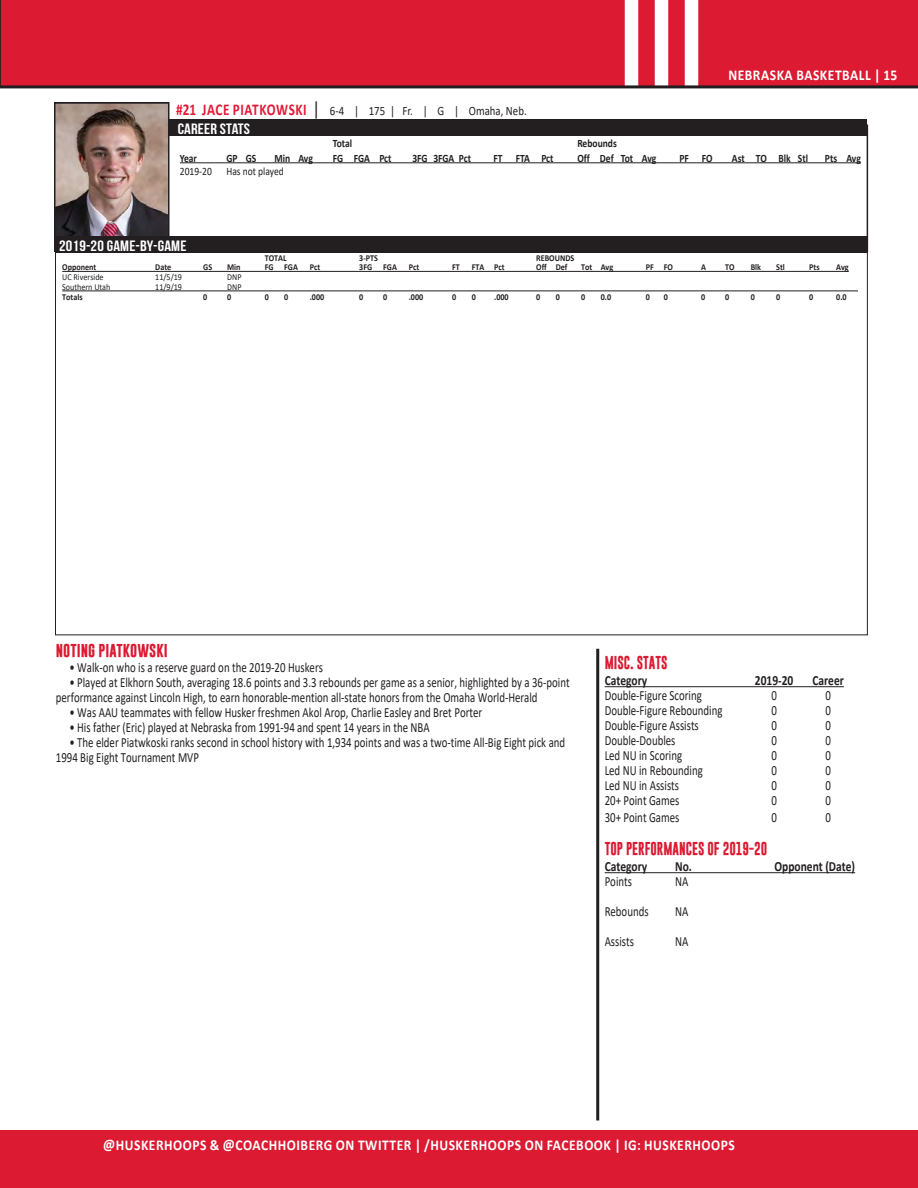
<style>
.page{position:relative;width:918px;height:1188px;background:#fff}
.page>*{position:absolute;margin:0;border:0;box-sizing:border-box;transform-origin:0 0}
.t1{font:700 15px "Calibri";letter-spacing:.04em;color:#fff;scale:.9 1}
.Body_Text{font:700 15px "Bebas Neue";letter-spacing:.01em;color:#fff;scale:1.1 1}
._1{font:14.1px/15px "Calibri";color:#231f20;scale:.77 1}
._1-2{font:700 14.1px "Calibri";color:#231f20;scale:.82 1}
._1-3{font:700 13.5px "Gobold";color:#dc1a32;scale:.9 1}
._1-4{font:700 13.5px "Gobold";color:#dc1a32}
.Body_Text-2{font:12.75px "Calibri";color:#231f20;scale:.85 1}
.Body_Text-3{font:700 11.25px "Calibri";color:#231f20;scale:.85 1}
.Body_Text-4{font:11.25px "Calibri";color:#231f20;scale:.85 1}
.Body_Text-5{font:700 9px "Calibri";color:#231f20;scale:.9 1}
.Body_Text-6{font:9px "Calibri";color:#231f20;scale:.9 1}
.s1{font-weight:700;font-size:16.5px;color:#e51836}
.s2{font-size:19.5px}
</style>
<div class="page">
<div style="left:0;top:0;width:918px;height:85px;background:#dc1a32"></div>
<div style="left:625px;top:0;width:13px;height:94px;background:#fff"></div>
<div style="left:655px;top:0;width:13px;height:94px;background:#fff"></div>
<div style="left:685px;top:0;width:13px;height:94px;background:#fff"></div>
<div style="left:15px;top:1130px;width:903px;height:58px;background:#dc1a32"></div>
<div style="left:0;top:1130px;width:15px;height:58px;background:#dc1a32"></div>
<hr style="left:0;top:85px;width:918px;height:3px;background:#231f20">
<div style="left:56px;top:120px;width:811px;height:16px;background:#231f20"></div>
<hr style="left:180px;top:162px;width:681px;height:1px;background:#231f20">
<img style="left:57px;top:105px;width:110px;height:132px">
<div style="left:54px;top:102px;width:116px;height:150px;border:2px solid #231f20"></div>
<hr style="left:867px;top:124px;width:1px;height:128px;background:#231f20">
<div style="left:56px;top:237px;width:812px;height:16px;background:#231f20"></div>
<hr style="left:62px;top:271px;width:787px;height:1px;background:#231f20">
<hr style="left:62px;top:291px;width:796px;height:1px;background:#231f20">
<hr style="left:605px;top:686px;width:239px;height:1px;background:#231f20">
<hr style="left:605px;top:872px;width:250px;height:1px;background:#231f20">
<hr style="left:596px;top:649px;width:3px;height:471px;background:#231f20">
<p class="Body_Text-2" style="left:176px;top:102px;width:414px"><span class="s1">#21 JACE PIATKOWSKI</span> <span class="s2">|</span> 6-4 | 175 | Fr. | G | Omaha, Neb.</p>
<p class="Body_Text" style="left:178px;top:121px;width:67px">CAREER STATS</p>
<p class="Body_Text-3" style="left:333px;top:135px;width:24px">Total</p>
<p class="Body_Text-3" style="left:577px;top:135px;width:48px">Rebounds</p>
<p class="t1" style="left:728px;top:65px;width:189px">NEBRASKA BASKETBALL | 15</p>
<p class="Body_Text-3" style="left:180px;top:150px;width:22px">Year</p>
<p class="Body_Text-3" style="left:226px;top:150px;width:37px">GP GS</p>
<p class="Body_Text-3" style="left:274px;top:150px;width:47px">Min Avg</p>
<p class="Body_Text-3" style="left:333px;top:150px;width:71px">FG FGA Pct</p>
<p class="Body_Text-3" style="left:412px;top:150px;width:71px">3FG 3FGA Pct</p>
<p class="Body_Text-3" style="left:493px;top:150px;width:72px">FT FTA Pct</p>
<p class="Body_Text-3" style="left:577px;top:150px;width:94px">Off Def Tot Avg</p>
<p class="Body_Text-3" style="left:679px;top:150px;width:41px">PF FO</p>
<p class="Body_Text-3" style="left:732px;top:150px;width:91px">Ast TO Blk Stl</p>
<p class="Body_Text-3" style="left:825px;top:150px;width:44px">Pts Avg</p>
<p class="Body_Text-4" style="left:180px;top:164px;width:39px">2019-20</p>
<p class="Body_Text-4" style="left:226px;top:164px;width:69px">Has not played</p>
<p class="Body_Text" style="left:59px;top:237px;width:117px">2019-20 GAME-BY-GAME</p>
<p class="Body_Text-5" style="left:265px;top:251px;width:26px">TOTAL</p>
<p class="Body_Text-5" style="left:359px;top:251px;width:22px">3-PTS</p>
<p class="Body_Text-5" style="left:536px;top:251px;width:44px">REBOUNDS</p>
<p class="Body_Text-5" style="left:62px;top:261px;width:39px">Opponent</p>
<p class="Body_Text-5" style="left:155px;top:261px;width:19px">Date</p>
<p class="Body_Text-5" style="left:203px;top:261px;width:11px">GS</p>
<p class="Body_Text-5" style="left:227px;top:261px;width:16px">Min</p>
<p class="Body_Text-5" style="left:265px;top:261px;width:38px">FG FGA</p>
<p class="Body_Text-5" style="left:310px;top:261px;width:13px">Pct</p>
<p class="Body_Text-5" style="left:359px;top:261px;width:43px">3FG FGA</p>
<p class="Body_Text-5" style="left:409px;top:261px;width:13px">Pct</p>
<p class="Body_Text-5" style="left:452px;top:261px;width:10px">FT</p>
<p class="Body_Text-5" style="left:472px;top:261px;width:38px">FTA Pct</p>
<p class="Body_Text-5" style="left:536px;top:261px;width:36px">Off Def</p>
<p class="Body_Text-5" style="left:581px;top:261px;width:37px">Tot Avg</p>
<p class="Body_Text-5" style="left:646px;top:261px;width:32px">PF FO</p>
<p class="Body_Text-5" style="left:701px;top:261px;width:7px">A</p>
<p class="Body_Text-5" style="left:725px;top:261px;width:12px">TO</p>
<p class="Body_Text-5" style="left:751px;top:261px;width:13px">Blk</p>
<p class="Body_Text-5" style="left:776px;top:261px;width:11px">Stl</p>
<p class="Body_Text-5" style="left:809px;top:261px;width:13px">Pts</p>
<p class="Body_Text-5" style="left:836px;top:261px;width:15px">Avg</p>
<p class="Body_Text-6" style="left:62px;top:271px;width:48px">UC Riverside</p>
<p class="Body_Text-6" style="left:155px;top:271px;width:31px">11/5/19</p>
<p class="Body_Text-6" style="left:227px;top:271px;width:17px">DNP</p>
<p class="Body_Text-6" style="left:62px;top:281px;width:55px">Southern Utah</p>
<p class="Body_Text-6" style="left:155px;top:281px;width:31px">11/9/19</p>
<p class="Body_Text-6" style="left:227px;top:281px;width:18px">DNP</p>
<p class="Body_Text-5" style="left:62px;top:290px;width:24px">Totals</p>
<p class="Body_Text-5" style="left:203px;top:290px;width:6px">0</p>
<p class="Body_Text-5" style="left:227px;top:290px;width:6px">0</p>
<p class="Body_Text-5" style="left:265px;top:290px;width:6px">0</p>
<p class="Body_Text-5" style="left:284px;top:290px;width:6px">0</p>
<p class="Body_Text-5" style="left:310px;top:290px;width:18px">.000</p>
<p class="Body_Text-5" style="left:359px;top:290px;width:6px">0</p>
<p class="Body_Text-5" style="left:383px;top:290px;width:6px">0</p>
<p class="Body_Text-5" style="left:409px;top:290px;width:18px">.000</p>
<p class="Body_Text-5" style="left:452px;top:290px;width:6px">0</p>
<p class="Body_Text-5" style="left:472px;top:290px;width:6px">0</p>
<p class="Body_Text-5" style="left:494px;top:290px;width:18px">.000</p>
<p class="Body_Text-5" style="left:536px;top:290px;width:6px">0</p>
<p class="Body_Text-5" style="left:556px;top:290px;width:6px">0</p>
<p class="Body_Text-5" style="left:581px;top:290px;width:6px">0</p>
<p class="Body_Text-5" style="left:601px;top:290px;width:13px">0.0</p>
<p class="Body_Text-5" style="left:646px;top:290px;width:6px">0</p>
<p class="Body_Text-5" style="left:664px;top:290px;width:6px">0</p>
<p class="Body_Text-5" style="left:701px;top:290px;width:6px">0</p>
<p class="Body_Text-5" style="left:725px;top:290px;width:6px">0</p>
<p class="Body_Text-5" style="left:751px;top:290px;width:6px">0</p>
<p class="Body_Text-5" style="left:776px;top:290px;width:6px">0</p>
<p class="Body_Text-5" style="left:809px;top:290px;width:6px">0</p>
<p class="Body_Text-5" style="left:836px;top:290px;width:13px">0.0</p>
<p class="_1-4" style="left:56px;top:641px;width:113px">NOTING PIATKOWSKI</p>
<p class="_1" style="left:69px;top:659px;width:331px">• Walk-on who is a reserve guard on the 2019-20 Huskers</p>
<p class="_1" style="left:56px;top:674px;width:669px;text-indent:14px">• Played at Elkhorn South, averaging 18.6 points and 3.3 rebounds per game as a senior, highlighted by a 36-point performance against Lincoln High, to earn honorable-mention all-state honors from the Omaha World-Herald</p>
<p class="_1" style="left:69px;top:704px;width:538px">• Was AAU teammates with fellow Husker freshmen Akol Arop, Charlie Easley and Bret Porter</p>
<p class="_1" style="left:69px;top:719px;width:470px">• His father (Eric) played at Nebraska from 1991-94 and spent 14 years in the NBA</p>
<p class="_1" style="left:56px;top:734px;width:663px;text-indent:14px">• The elder Piatwkoski ranks second in school history with 1,934 points and was a two-time All-Big Eight pick and<br>1994 Big Eight Tournament MVP</p>
<p class="_1-3" style="left:605px;top:653px;width:71px">MISC. STATS</p>
<p class="_1-2" style="left:605px;top:670px;width:53px">Category</p>
<p class="_1-2" style="left:755px;top:670px;width:48px">2019-20</p>
<p class="_1-2" style="left:812px;top:670px;width:40px">Career</p>
<p class="_1" style="left:605px;top:688px;width:128px">Double-Figure Scoring</p>
<p class="_1" style="left:771px;top:688px;width:9px">0</p>
<p class="_1" style="left:825px;top:688px;width:9px">0</p>
<p class="_1" style="left:605px;top:703px;width:155px">Double-Figure Rebounding</p>
<p class="_1" style="left:771px;top:703px;width:9px">0</p>
<p class="_1" style="left:825px;top:703px;width:9px">0</p>
<p class="_1" style="left:605px;top:718px;width:124px">Double-Figure Assists</p>
<p class="_1" style="left:771px;top:718px;width:9px">0</p>
<p class="_1" style="left:825px;top:718px;width:9px">0</p>
<p class="_1" style="left:605px;top:733px;width:94px">Double-Doubles</p>
<p class="_1" style="left:771px;top:733px;width:9px">0</p>
<p class="_1" style="left:825px;top:733px;width:9px">0</p>
<p class="_1" style="left:605px;top:748px;width:102px">Led NU in Scoring</p>
<p class="_1" style="left:771px;top:748px;width:9px">0</p>
<p class="_1" style="left:825px;top:748px;width:9px">0</p>
<p class="_1" style="left:605px;top:763px;width:129px">Led NU in Rebounding</p>
<p class="_1" style="left:771px;top:763px;width:9px">0</p>
<p class="_1" style="left:825px;top:763px;width:9px">0</p>
<p class="_1" style="left:605px;top:778px;width:98px">Led NU in Assists</p>
<p class="_1" style="left:771px;top:778px;width:9px">0</p>
<p class="_1" style="left:825px;top:778px;width:9px">0</p>
<p class="_1" style="left:605px;top:793px;width:99px">20+ Point Games</p>
<p class="_1" style="left:771px;top:793px;width:9px">0</p>
<p class="_1" style="left:825px;top:793px;width:9px">0</p>
<p class="_1" style="left:605px;top:809px;width:99px">30+ Point Games</p>
<p class="_1" style="left:771px;top:809px;width:9px">0</p>
<p class="_1" style="left:825px;top:809px;width:9px">0</p>
<p class="_1-3" style="left:605px;top:839px;width:182px">TOP PERFORMANCES OF 2019-20</p>
<p class="_1-2" style="left:605px;top:856px;width:53px">Category</p>
<p class="_1-2" style="left:675px;top:856px;width:22px">No.</p>
<p class="_1-2" style="left:774px;top:856px;width:100px">Opponent (Date)</p>
<p class="_1" style="left:605px;top:874px;width:37px">Points</p>
<p class="_1" style="left:675px;top:874px;width:19px">NA</p>
<p class="_1" style="left:605px;top:904px;width:59px">Rebounds</p>
<p class="_1" style="left:675px;top:904px;width:19px">NA</p>
<p class="_1" style="left:605px;top:934px;width:40px">Assists</p>
<p class="_1" style="left:675px;top:934px;width:19px">NA</p>
<p class="t1" style="left:103px;top:1134px;width:704px">@HUSKERHOOPS &amp; @COACHHOIBERG ON TWITTER | /HUSKERHOOPS ON FACEBOOK | IG: HUSKERHOOPS</p>
</div>
